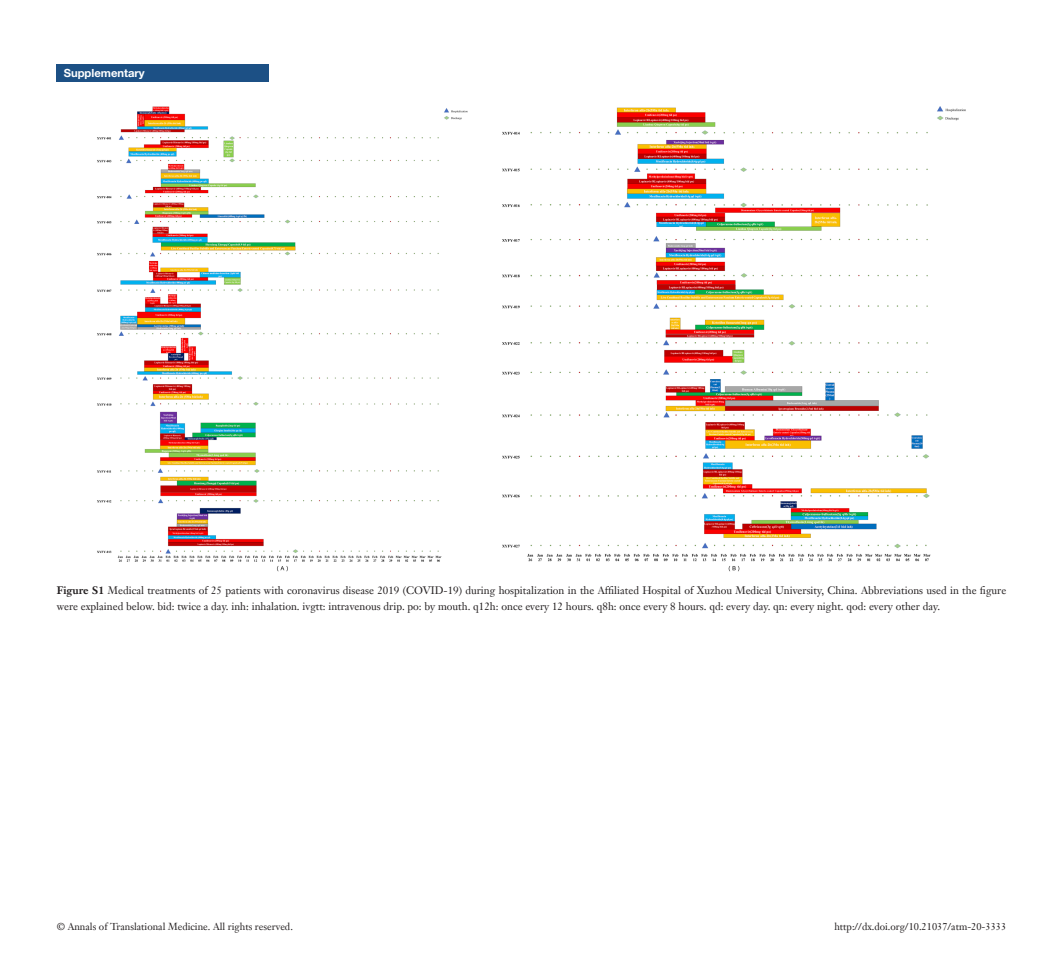
<style>
.page{position:relative;width:1063px;height:975px;background:#fff}
.page>*{position:absolute;margin:0;border:0;box-sizing:border-box;transform-origin:0 0}
.栏目{font:700 11.25px "Helvetica Neue LT Pro";color:#fff}
.t1{font:10.62px/16.2px "Janson Text LT";color:#231f20}
.t2{font:10px "Janson Text LT";color:#231f20}
.s1{font-weight:700}
</style>
<div class="page">
<div style="left:57px;top:64px;width:212px;height:17px;background:#1c5085"></div>
<img style="left:97px;top:106px;width:869px;height:466px">
<p class="栏目" style="left:64px;top:66px;width:83px">Supplementary</p>
<p class="t1" style="left:57px;top:582px;width:951px"><span class="s1">Figure S1</span> Medical treatments of 25 patients with coronavirus disease 2019 (COVID-19) during hospitalization in the Affiliated Hospital of Xuzhou Medical University, China. Abbreviations used in the figure were explained below. bid: twice a day. inh: inhalation. ivgtt: intravenous drip. po: by mouth. q12h: once every 12 hours. q8h: once every 8 hours. qd: every day. qn: every night. qod: every other day.</p>
<p class="t2" style="left:57px;top:920px;width:238px">© Annals of Translational Medicine. All rights reserved.</p>
<p class="t2" style="left:834px;top:920px;width:173px">http://dx.doi.org/10.21037/atm-20-3333</p>
</div>
